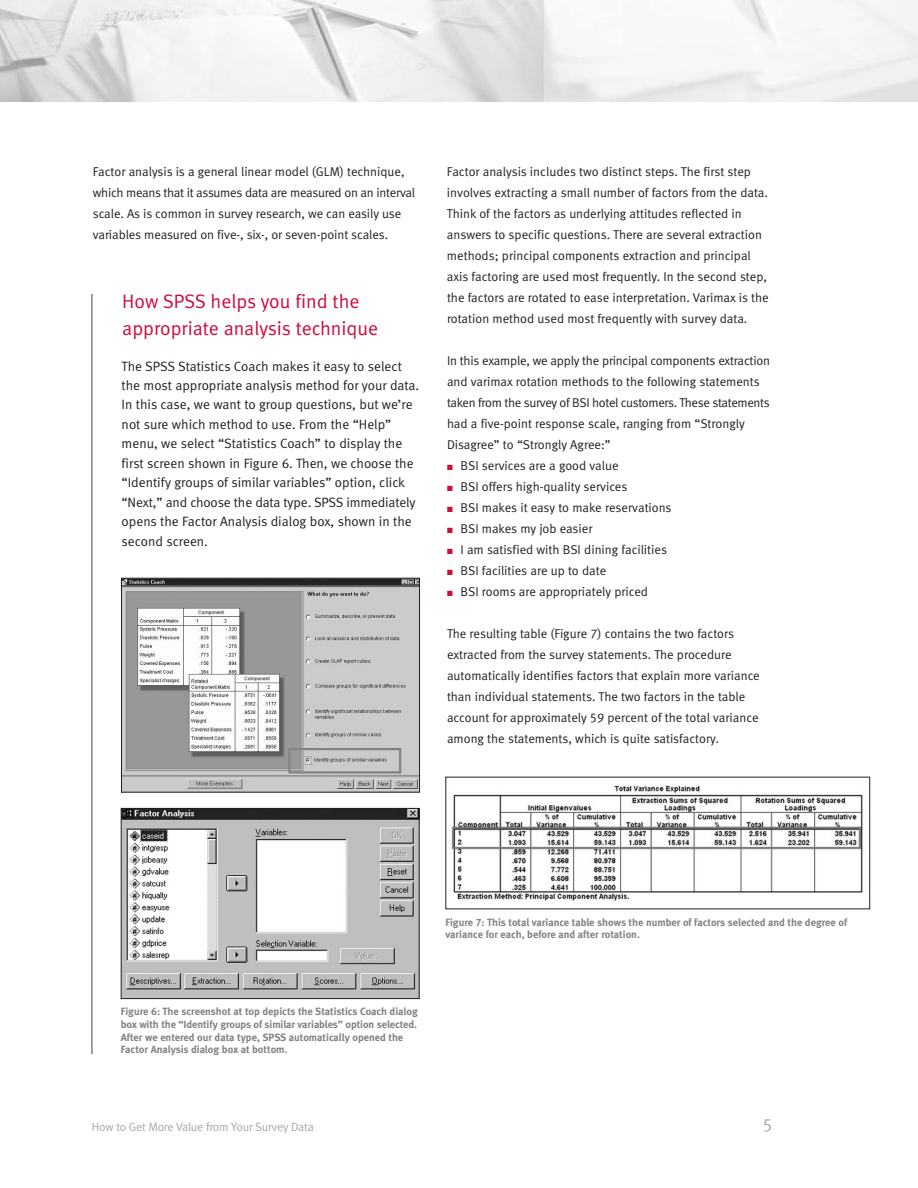
<style>
.page{position:relative;width:918px;height:1188px;background:#fff}
.page>*{position:absolute;margin:0;border:0;box-sizing:border-box;transform-origin:0 0}
.t1{font:19.5px/27px "Meta Normal";color:#cd0d40}
.t2{font:18px "Meta Normal LF";color:#a8a9ad}
.t3{font:13.5px/19.5px "Meta Normal LF";color:#231f20}
.t4{font:12.75px/21px "Meta Normal LF";color:#231f20}
.t5{font:12.75px "Meta Normal";color:#231f20}
.t6{font:12px "Meta Normal";letter-spacing:-.015em;color:#a8a9ad}
.t7{font:10.5px/12.6px "Meta Bold LF";color:#808285}
.s1{color:#cd0d40}
</style>
<div class="page">
<img style="left:0;top:0;width:918px;height:102px">
<hr style="left:91px;top:294px;width:2px;height:760px;background:#808285">
<img style="left:123px;top:810px;width:295px;height:187px">
<div style="left:121px;top:808px;width:299px;height:191px;border:1px solid #231f20"></div>
<img style="left:123px;top:580px;width:295px;height:211px">
<div style="left:121px;top:578px;width:299px;height:215px;border:1px solid #231f20"></div>
<img style="left:451px;top:785px;width:412px;height:116px">
<p class="t4" style="left:93px;top:163px;width:324px">Factor analysis is a general linear model (GLM) technique, which means that it assumes data are measured on an interval scale. As is common in survey research, we can easily use variables measured on five-, six-, or seven-point scales.</p>
<p class="t4" style="left:447px;top:163px;width:323px">Factor analysis includes two distinct steps. The first step involves extracting a small number of factors from the data.<br>Think of the factors as underlying attitudes reflected in answers to specific questions. There are several extraction methods; principal components extraction and principal axis factoring are used most frequently. In the second step, the factors are rotated to ease interpretation. Varimax is the rotation method used most frequently with survey data.</p>
<p class="t4" style="left:447px;top:352px;width:325px">In this example, we apply the principal components extraction and varimax rotation methods to the following statements taken from the survey of BSI hotel customers. These statements had a five-point response scale, ranging from “Strongly Disagree” to “Strongly Agree:”</p>
<p class="t5" style="left:447px;top:461px;width:173px"><span class="s1">■</span> BSI services are a good value</p>
<p class="t5" style="left:447px;top:482px;width:182px"><span class="s1">■</span> BSI offers high-quality services</p>
<p class="t5" style="left:447px;top:503px;width:226px"><span class="s1">■</span> BSI makes it easy to make reservations</p>
<p class="t5" style="left:447px;top:524px;width:147px"><span class="s1">■</span> BSI makes my job easier</p>
<p class="t5" style="left:447px;top:545px;width:222px"><span class="s1">■</span> I am satisfied with BSI dining facilities</p>
<p class="t5" style="left:447px;top:566px;width:161px"><span class="s1">■</span> BSI facilities are up to date</p>
<p class="t5" style="left:447px;top:587px;width:203px"><span class="s1">■</span> BSI rooms are appropriately priced</p>
<p class="t4" style="left:447px;top:625px;width:314px">The resulting table (Figure 7) contains the two factors extracted from the survey statements. The procedure automatically identifies factors that explain more variance than individual statements. The two factors in the table account for approximately 59 percent of the total variance among the statements, which is quite satisfactory.</p>
<h1 class="t1" style="left:122px;top:290px;width:257px">How SPSS helps you find the appropriate analysis technique</h1>
<p class="t3" style="left:122px;top:358px;width:299px">The SPSS Statistics Coach makes it easy to select the most appropriate analysis method for your data.<br>In this case, we want to group questions, but we’re not sure which method to use. From the “Help” menu, we select “Statistics Coach” to display the first screen shown in Figure 6. Then, we choose the “Identify groups of similar variables” option, click “Next,” and choose the data type. SPSS immediately opens the Factor Analysis dialog box, shown in the second screen.</p>
<p class="t7" style="left:121px;top:1007px;width:298px">Figure 6: The screenshot at top depicts the Statistics Coach dialog box with the “Identify groups of similar variables” option selected.<br>After we entered our data type, SPSS automatically opened the Factor Analysis dialog box at bottom.</p>
<p class="t7" style="left:446px;top:917px;width:403px">Figure 7: This total variance table shows the number of factors selected and the degree of variance for each, before and after rotation.</p>
<p class="t6" style="left:92px;top:1122px;width:223px">How to Get More Value from Your Survey Data</p>
<h2 class="t2" style="left:763px;top:1118px;width:12px">5</h2>
</div>
